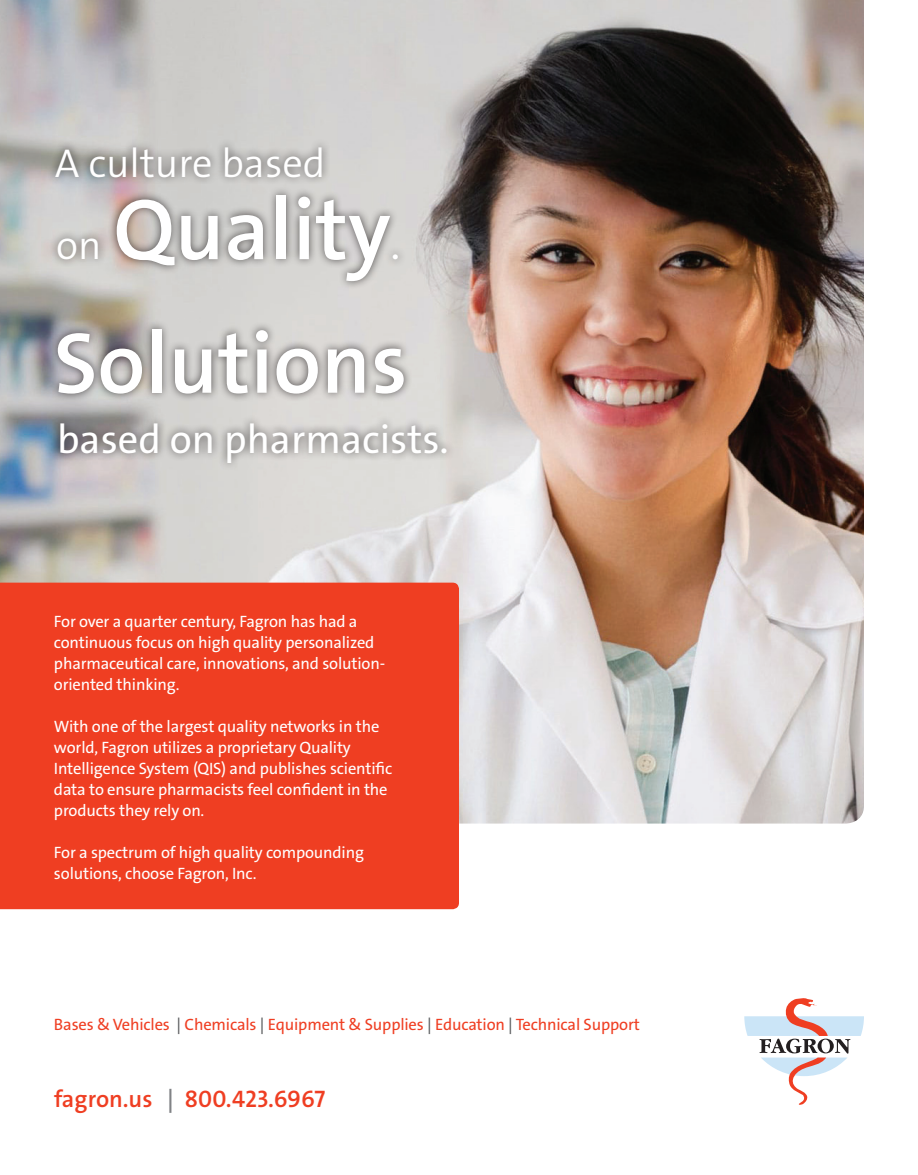
<style>
.page{position:relative;width:918px;height:1175px;background:#fff}
.page>*{position:absolute;margin:0;border:0;box-sizing:border-box;transform-origin:0 0}
.t1{font:87px/133.5px "The Sans LP6 Se Bld";color:#fff}
.t2{font:40.5px "The Sans LP5 Plain";color:#fff}
.t3{font:40.5px "The Sans LP4 Se Lig";color:#fff}
.t4{font:24px "The Sans LP6 Se Bld";letter-spacing:.005em;color:#ef3e22}
.t5{font:16.5px/21px "The Sans LP5 Plain";letter-spacing:-.01em;color:#fff}
.t6{font:16.5px "The Sans LP5 Plain";letter-spacing:-.01em;color:#ef3e22}
.s1{font-family:"The Sans LP4 Se Lig";font-size:40.5px}
.s2{font-family:"The Sans LP5 Plain";font-size:40.5px}
.s3{color:#57585a}
.s4{color:#808285}
</style>
<div class="page">
<svg style="left:744px;top:998px;width:120px;height:107px"></svg>
<img style="left:0;top:0;width:864px;height:823px">
<div style="left:0;top:582px;width:459px;height:327px;background:#ef3e22"></div>
<div style="left:47px;top:138px;width:408px;height:333px;background:#231f20;opacity:.75"></div>
<h2 class="t3" style="left:55px;top:137px;width:272px">A culture based</h2>
<h1 class="t1" style="left:54px;top:164px;width:355px"><span class="s1">on</span> Quality<span class="s2">.<br></span>Solutions</h1>
<h2 class="t2" style="left:57px;top:413px;width:393px">based on pharmacists.</h2>
<p class="t5" style="left:54px;top:611px;width:333px">For over a quarter century, Fagron has had a continuous focus on high quality personalized pharmaceutical care, innovations, and solution&shy;oriented thinking.</p>
<p class="t5" style="left:54px;top:716px;width:340px">With one of the largest quality networks in the world, Fagron utilizes a proprietary Quality Intelligence System (QIS) and publishes scientific data to ensure pharmacists feel confident in the products they rely on.</p>
<p class="t5" style="left:54px;top:842px;width:311px">For a spectrum of high quality compounding solutions, choose Fagron, Inc.</p>
<p class="t6" style="left:54px;top:1014px;width:588px">Bases &amp; Vehicles <span class="s3">|</span> Chemicals <span class="s3">|</span> Equipment &amp; Supplies <span class="s3">|</span> Education <span class="s3">|</span> Technical Support</p>
<h3 class="t4" style="left:54px;top:1083px;width:273px">fagron.us <span class="s4">|</span> 800.423.6967</h3>
</div>
